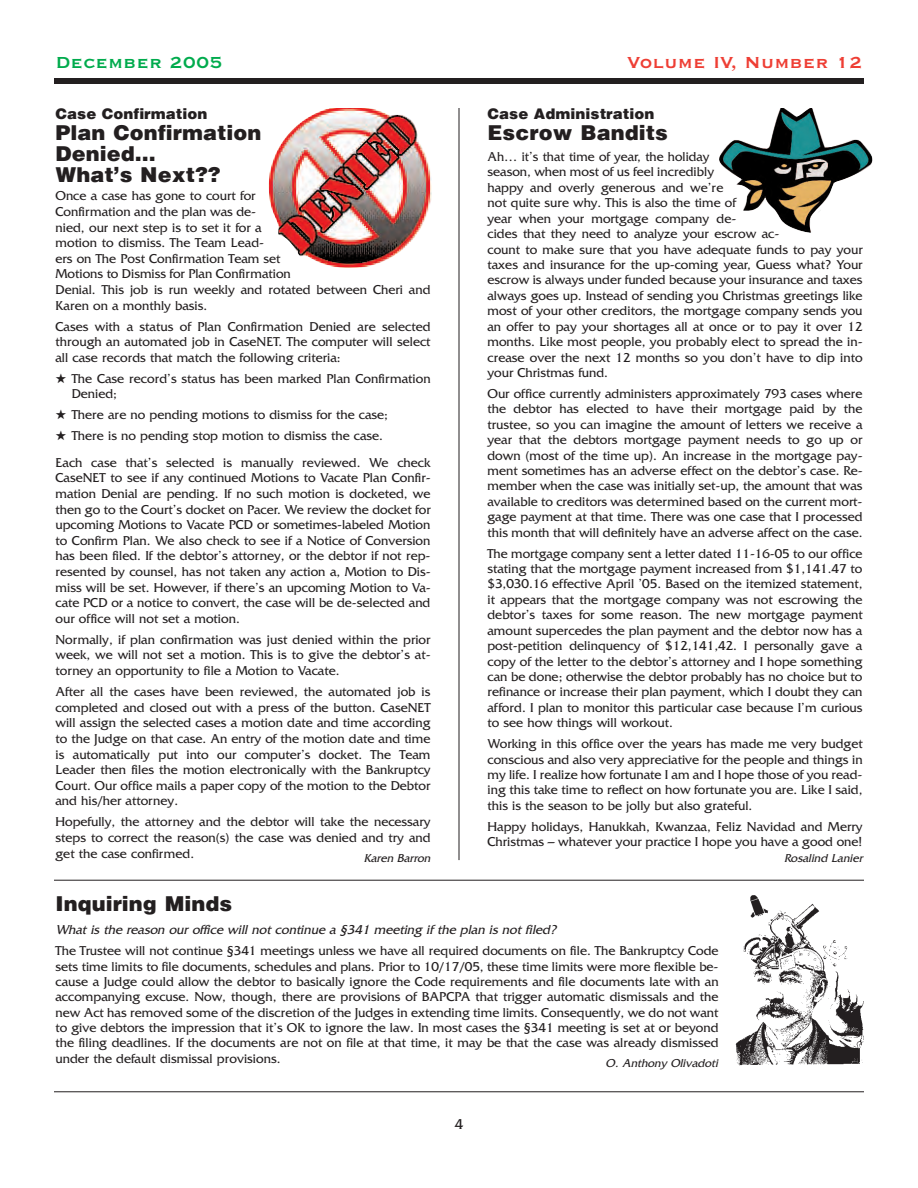
<style>
.page{position:relative;width:918px;height:1188px;background:#fff}
.page>*{position:absolute;margin:0;border:0;box-sizing:border-box;transform-origin:0 0}
.t1{font:900 21px/21px "Helvetica";color:#231f20}
.t2{font:700 21px "Copperplate Gothic BT";color:#ee3e34}
.t3{font:700 21px "Copperplate Gothic BT";color:#00ab4d}
.t4{font:900 15px "Helvetica";color:#231f20}
.t5{font:15px "Friz Quadrata";color:#231f20}
.t6{font:13.5px/15.5px "Friz Quadrata";color:#231f20;text-align:justify}
.t7{font:italic 13.5px "Friz Quadrata";color:#231f20}
.t8{font:italic 12px "Friz Quadrata";color:#231f20}
</style>
<div class="page">
<div style="left:54px;top:78px;width:810px;height:6px;background:#231f20"></div>
<hr style="left:54px;top:1092px;width:810px;height:1px;background:#231f20">
<hr style="left:459px;top:108px;width:1px;height:752px;background:#231f20">
<img style="left:735px;top:895px;width:129px;height:170px">
<img style="left:719px;top:108px;width:154px;height:125px">
<img style="left:269px;top:108px;width:163px;height:160px">
<hr style="left:54px;top:880px;width:810px;height:1px;background:#231f20">
<h1 class="t3" style="left:56px;top:49px;width:169px">December 2005</h1>
<h1 class="t2" style="left:627px;top:49px;width:237px">Volume IV, Number 12</h1>
<p class="t4" style="left:56px;top:104px;width:154px">Case Confirmation</p>
<h1 class="t1" style="left:56px;top:122px;width:207px">Plan Confirmation<br>Denied…<br>What’s Next??</h1>
<p class="t6" style="left:56px;top:188px;width:377px;text-align:left">Once a case has gone to court for<br>Confirmation and the plan was de-<br>nied, our next step is to set it for a<br>motion to dismiss. The Team Lead-<br>ers on The Post Confirmation Team set<br>Motions to Dismiss for Plan Confirmation<br>Denial. This job is run weekly and rotated between Cheri and Karen on a monthly basis.</p>
<p class="t6" style="left:56px;top:318px;width:377px">Cases with a status of Plan Confirmation Denied are selected through an automated job in CaseNET. The computer will select all case records that match the following criteria:</p>
<p class="t6" style="left:72px;top:371px;width:360px;text-indent:-16px">★ The Case record’s status has been marked Plan Confirmation<br>Denied;</p>
<p class="t6" style="left:56px;top:407px;width:334px">★ There are no pending motions to dismiss for the case;</p>
<p class="t6" style="left:56px;top:423px;width:377px;line-height:26.4px">★ There is no pending stop motion to dismiss the case.<br>Each case that’s selected is manually reviewed. We check</p>
<p class="t6" style="left:55px;top:470px;width:377px">CaseNET to see if any continued Motions to Vacate Plan Confir&shy;mation Denial are pending. If no such motion is docketed, we then go to the Court’s docket on Pacer. We review the docket for upcoming Motions to Vacate PCD or sometimes-labeled Motion to Confirm Plan. We also check to see if a Notice of Conversion has been filed. If the debtor’s attorney, or the debtor if not rep&shy;resented by counsel, has not taken any action a, Motion to Dis&shy;miss will be set. However, if there’s an upcoming Motion to Va&shy;cate PCD or a notice to convert, the case will be de-selected and our office will not set a motion.</p>
<p class="t6" style="left:55px;top:632px;width:377px">Normally, if plan confirmation was just denied within the prior week, we will not set a motion. This is to give the debtor’s at&shy;torney an opportunity to file a Motion to Vacate.</p>
<p class="t6" style="left:55px;top:684px;width:377px">After all the cases have been reviewed, the automated job is completed and closed out with a press of the button. CaseNET will assign the selected cases a motion date and time according to the Judge on that case. An entry of the motion date and time is automatically put into our computer’s docket. The Team Leader then files the motion electronically with the Bankruptcy Court. Our office mails a paper copy of the motion to the Debtor and his/her attorney.</p>
<p class="t6" style="left:55px;top:814px;width:377px">Hopefully, the attorney and the debtor will take the necessary steps to correct the reason(s) the case was denied and try and get the case confirmed.</p>
<p class="t8" style="left:364px;top:851px;width:71px">Karen Barron</p>
<p class="t4" style="left:488px;top:104px;width:169px">Case Administration</p>
<h1 class="t1" style="left:488px;top:122px;width:182px">Escrow Bandits</h1>
<p class="t6" style="left:487px;top:149px;width:377px;text-align:left">Ah… it’s that time of year, the holiday<br>season, when most of us feel incredibly<br>happy and overly generous and we’re<br>not quite sure why. This is also the time of<br>year when your mortgage company de-<br>cides that they need to analyze your escrow ac-<br>count to make sure that you have adequate funds to pay your taxes and insurance for the up-coming year, Guess what? Your escrow is always under funded because your insurance and taxes always goes up. Instead of sending you Christmas greetings like most of your other creditors, the mortgage company sends you an offer to pay your shortages all at once or to pay it over 12 months. Like most people, you probably elect to spread the in&shy;crease over the next 12 months so you don’t have to dip into your Christmas fund.</p>
<p class="t6" style="left:487px;top:386px;width:377px">Our office currently administers approximately 793 cases where the debtor has elected to have their mortgage paid by the trustee, so you can imagine the amount of letters we receive a year that the debtors mortgage payment needs to go up or down (most of the time up). An increase in the mortgage pay&shy;ment sometimes has an adverse effect on the debtor’s case. Re&shy;member when the case was initially set-up, the amount that was available to creditors was determined based on the current mort&shy;gage payment at that time. There was one case that I processed this month that will definitely have an adverse affect on the case.</p>
<p class="t6" style="left:488px;top:545px;width:377px">The mortgage company sent a letter dated 11-16-05 to our office stating that the mortgage payment increased from $1,141.47 to $3,030.16 effective April ’05. Based on the itemized statement, it appears that the mortgage company was not escrowing the debtor’s taxes for some reason. The new mortgage payment amount supercedes the plan payment and the debtor now has a post-petition delinquency of $12,141,42. I personally gave a copy of the letter to the debtor’s attorney and I hope something can be done; otherwise the debtor probably has no choice but to refinance or increase their plan payment, which I doubt they can afford. I plan to monitor this particular case because I’m curious to see how things will workout.</p>
<p class="t6" style="left:488px;top:736px;width:377px">Working in this office over the years has made me very budget conscious and also very appreciative for the people and things in my life. I realize how fortunate I am and I hope those of you read&shy;ing this take time to reflect on how fortunate you are. Like I said, this is the season to be jolly but also grateful.</p>
<p class="t6" style="left:488px;top:819px;width:377px">Happy holidays, Hanukkah, Kwanzaa, Feliz Navidad and Merry<br>Christmas – whatever your practice I hope you have a good one!</p>
<p class="t8" style="left:784px;top:851px;width:83px">Rosalind Lanier</p>
<h1 class="t1" style="left:56px;top:893px;width:178px">Inquiring Minds</h1>
<p class="t7" style="left:56px;top:922px;width:506px">What is the reason our office will not continue a §341 meeting if the plan is not filed?</p>
<p class="t6" style="left:56px;top:943px;width:665px">The Trustee will not continue §341 meetings unless we have all required documents on file. The Bankruptcy Code sets time limits to file documents, schedules and plans. Prior to 10/17/05, these time limits were more flexible be&shy;cause a Judge could allow the debtor to basically ignore the Code requirements and file documents late with an accompanying excuse. Now, though, there are provisions of BAPCPA that trigger automatic dismissals and the new Act has removed some of the discretion of the Judges in extending time limits. Consequently, we do not want to give debtors the impression that it’s OK to ignore the law. In most cases the §341 meeting is set at or beyond the filing deadlines. If the documents are not on file at that time, it may be that the case was already dismissed under the default dismissal provisions.</p>
<p class="t8" style="left:606px;top:1057px;width:117px">O. Anthony Olivadoti</p>
<p class="t5" style="left:455px;top:1116px;width:10px">4</p>
</div>
